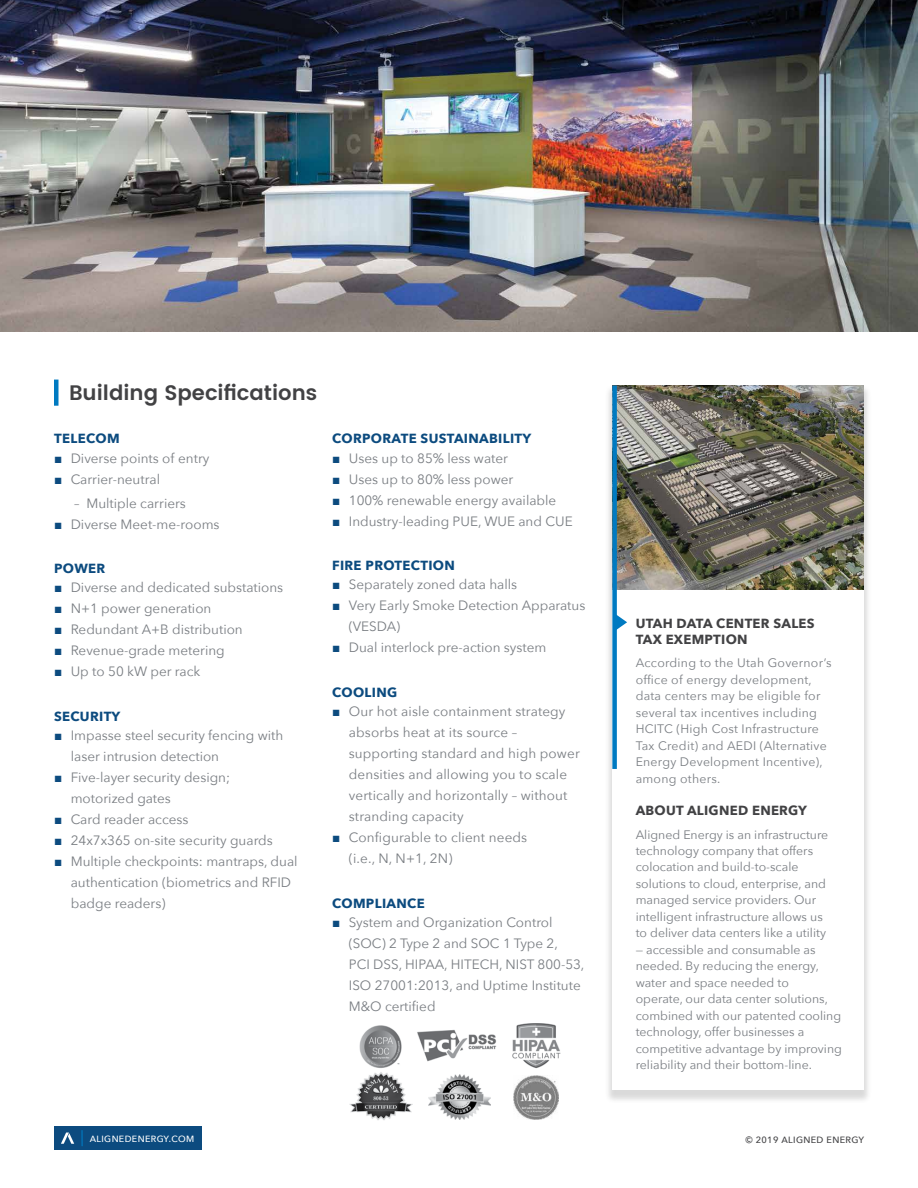
<style>
.page{position:relative;width:918px;height:1188px;background:#fff}
.page>*{position:absolute;margin:0;border:0;box-sizing:border-box;transform-origin:0 0}
.t1{font:600 21px "Poppins";color:#424244}
.t2{font:13.5px/21px "Avenir Next";color:#797d82}
.t3{font:700 13.2px "Avenir Next";letter-spacing:.025em;color:#0c4b7f}
.t4{font:700 13.2px/16.2px "Avenir Next";letter-spacing:.02em;color:#424244}
.t5{font:12.3px/16.5px "Avenir Next";color:#797d82}
.t6{font:12.3px/16.5px "Avenir Next";letter-spacing:.02em;color:#797d82}
.t7{font:500 9.15px "Avenir Next";letter-spacing:.04em;color:#424244}
.t8{font:500 9px "Avenir Next";letter-spacing:.04em;color:#fff}
.s1{font-family:"Arial";color:#0c4b7f}
</style>
<div class="page">
<div style="left:54px;top:1127px;width:147px;height:23px;background:#0c4b7f"></div>
<svg style="left:61px;top:1133px;width:13px;height:11px"></svg>
<svg style="left:81px;top:1130px;width:2px;height:16px"></svg>
<div style="left:605px;top:385px;width:267px;height:719px;background:#000;opacity:.15"></div>
<div style="left:612px;top:386px;width:252px;height:704px;background:#fff"></div>
<img style="left:617px;top:386px;width:247px;height:204px">
<img style="left:0;top:0;width:918px;height:331px">
<div style="left:612px;top:386px;width:5px;height:383px;background:#007ac1"></div>
<div style="left:54px;top:380px;width:5px;height:26px;background:#007ac1"></div>
<svg style="left:616px;top:613px;width:11px;height:18px"></svg>
<img style="left:350px;top:1072px;width:62px;height:48px">
<img style="left:359px;top:1025px;width:43px;height:43px">
<img style="left:514px;top:1075px;width:45px;height:45px">
<img style="left:512px;top:1023px;width:49px;height:46px">
<img style="left:417px;top:1030px;width:80px;height:31px">
<img style="left:429px;top:1075px;width:62px;height:45px">
<h1 class="t1" style="left:69px;top:377px;width:250px">Building Specifications</h1>
<p class="t3" style="left:54px;top:427px;width:67px">TELECOM</p>
<p class="t2" style="left:54px;top:447px;width:157px"><span class="s1">■</span> Diverse points of entry</p>
<p class="t2" style="left:54px;top:468px;width:108px"><span class="s1">■</span> Carrier-neutral</p>
<p class="t2" style="left:74px;top:492px;width:113px">– Multiple carriers</p>
<p class="t2" style="left:54px;top:513px;width:167px"><span class="s1">■</span> Diverse Meet-me-rooms</p>
<p class="t3" style="left:54px;top:557px;width:53px">POWER</p>
<p class="t2" style="left:54px;top:577px;width:231px"><span class="s1">■</span> Diverse and dedicated substations</p>
<p class="t2" style="left:54px;top:598px;width:159px"><span class="s1">■</span> N+1 power generation</p>
<p class="t2" style="left:54px;top:619px;width:190px"><span class="s1">■</span> Redundant A+B distribution</p>
<p class="t2" style="left:54px;top:640px;width:172px"><span class="s1">■</span> Revenue-grade metering</p>
<p class="t2" style="left:54px;top:661px;width:148px"><span class="s1">■</span> Up to 50 kW per rack</p>
<p class="t3" style="left:54px;top:705px;width:68px">SECURITY</p>
<p class="t2" style="left:71px;top:724px;width:214px;text-indent:-17px"><span class="s1">■</span> Impasse steel security fencing with laser intrusion detection</p>
<p class="t2" style="left:71px;top:766px;width:161px;text-indent:-17px"><span class="s1">■</span> Five-layer security design; motorized gates</p>
<p class="t2" style="left:54px;top:808px;width:136px"><span class="s1">■</span> Card reader access</p>
<p class="t2" style="left:54px;top:829px;width:220px"><span class="s1">■</span> 24x7x365 on-site security guards</p>
<p class="t2" style="left:71px;top:850px;width:228px;text-indent:-17px"><span class="s1">■</span> Multiple checkpoints: mantraps, dual authentication (biometrics and RFID badge readers)</p>
<p class="t3" style="left:332px;top:427px;width:201px">CORPORATE SUSTAINABILITY</p>
<p class="t2" style="left:332px;top:447px;width:177px"><span class="s1">■</span> Uses up to 85% less water</p>
<p class="t2" style="left:332px;top:468px;width:183px"><span class="s1">■</span> Uses up to 80% less power</p>
<p class="t2" style="left:332px;top:489px;width:226px"><span class="s1">■</span> 100% renewable energy available</p>
<p class="t2" style="left:332px;top:510px;width:242px"><span class="s1">■</span> Industry-leading PUE, WUE and CUE</p>
<p class="t3" style="left:332px;top:554px;width:124px">FIRE PROTECTION</p>
<p class="t2" style="left:332px;top:574px;width:187px"><span class="s1">■</span> Separately zoned data halls</p>
<p class="t2" style="left:349px;top:595px;width:238px;text-indent:-17px"><span class="s1">■</span> Very Early Smoke Detection Apparatus (VESDA)</p>
<p class="t2" style="left:332px;top:637px;width:216px"><span class="s1">■</span> Dual interlock pre-action system</p>
<p class="t3" style="left:332px;top:681px;width:67px">COOLING</p>
<p class="t2" style="left:349px;top:700px;width:233px;text-indent:-17px"><span class="s1">■</span> Our hot aisle containment strategy absorbs heat at its source – supporting standard and high power densities and allowing you to scale vertically and horizontally – without stranding capacity</p>
<p class="t2" style="left:349px;top:826px;width:180px;text-indent:-17px"><span class="s1">■</span> Configurable to client needs (i.e., N, N+1, 2N)</p>
<p class="t3" style="left:332px;top:892px;width:94px">COMPLIANCE</p>
<p class="t2" style="left:349px;top:911px;width:237px;text-indent:-17px"><span class="s1">■</span> System and Organization Control (SOC) 2 Type 2 and SOC 1 Type 2,<br>PCI DSS, HIPAA, HITECH, NIST 800-53,<br>ISO 27001:2013, and Uptime Institute<br>M&amp;O certified</p>
<p class="t4" style="left:636px;top:615px;width:181px">UTAH DATA CENTER SALES<br>TAX EXEMPTION</p>
<p class="t6" style="left:636px;top:654px;width:197px">According to the Utah Governor’s office of energy development, data centers may be eligible for several tax incentives including<br>HCITC (High Cost Infrastructure<br>Tax Credit) and AEDI (Alternative<br>Energy Development Incentive), among others.</p>
<p class="t4" style="left:636px;top:802px;width:173px">ABOUT ALIGNED ENERGY</p>
<p class="t5" style="left:636px;top:825px;width:194px">Aligned Energy is an infrastructure technology company that offers colocation and build-to-scale solutions to cloud, enterprise, and managed service providers. Our intelligent infrastructure allows us to deliver data centers like a utility</p>
<p class="t5" style="left:636px;top:941px;width:208px">— accessible and consumable as needed. By reducing the energy, water and space needed to<br>operate, our data center solutions, combined with our patented cooling technology, offer businesses a competitive advantage by improving reliability and their bottom-line.</p>
<p class="t8" style="left:90px;top:1131px;width:106px">ALIGNEDENERGY.COM</p>
<p class="t7" style="left:746px;top:1132px;width:120px">© 2019 ALIGNED ENERGY</p>
</div>
